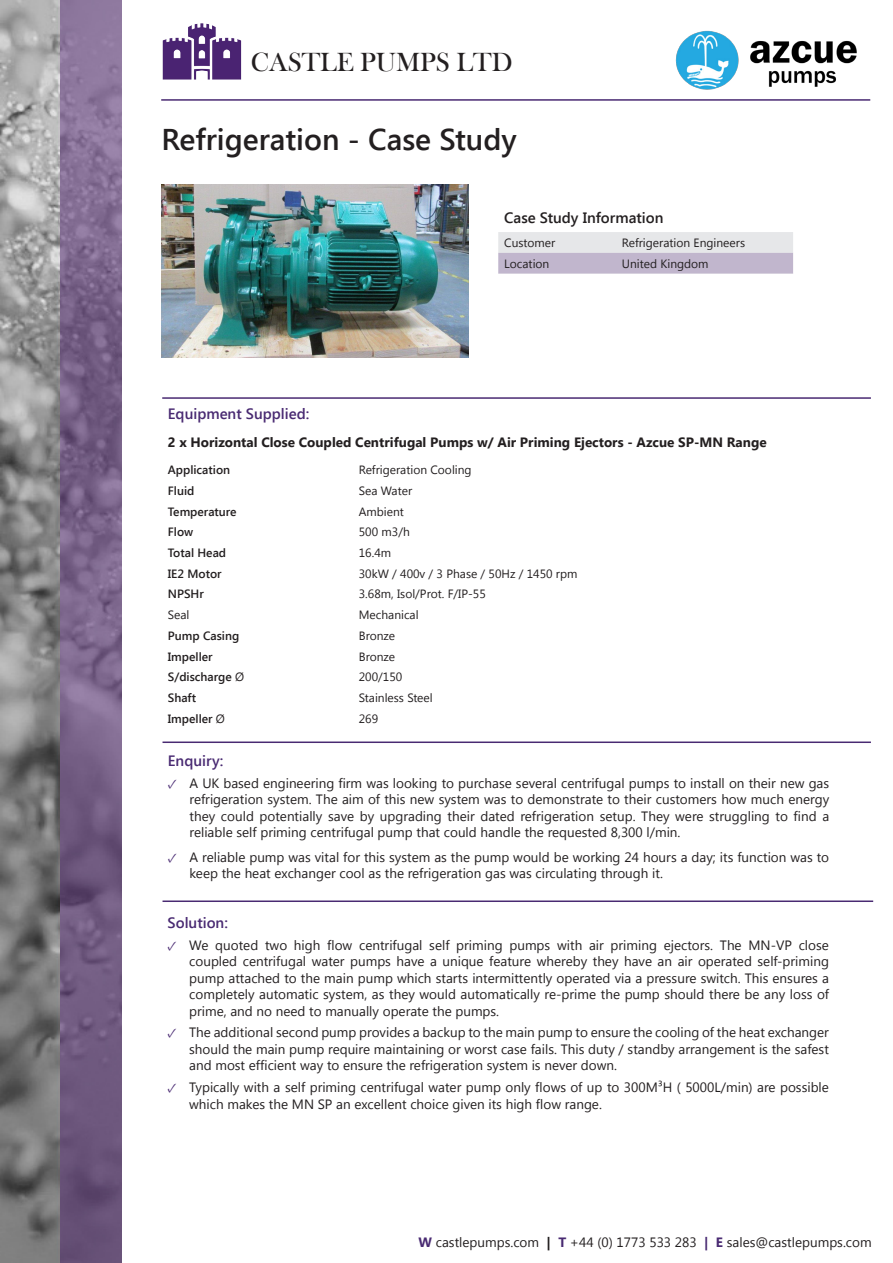
<style>
.page{position:relative;width:893px;height:1263px;background:#fff}
.page>*{position:absolute;margin:0;border:0;box-sizing:border-box;transform-origin:0 0}
.t1{font:600 30px "Segoe UI";color:#231f20}
.t2{font:27px "Bask Old Face";color:#231f20}
.t3{font:600 15px "Segoe UI";color:#492a72}
.t4{font:600 15px "Segoe UI";color:#231f20}
.t5{font:13.5px/16.5px "Segoe UI";color:#231f20;text-align:justify}
.t6{font:700 13.5px "Segoe UI";color:#231f20}
.t7{font:700 13.5px "Minion Pro";color:#492a72}
.t8{font:12px "Segoe UI";color:#231f20}
.t9{font:600 12px "Segoe UI";color:#231f20}
.s1{font-weight:400}
.s2{font-weight:700;color:#492a72}
.s3{font-weight:700}
</style>
<div class="page">
<img style="left:0;top:0;width:121px;height:1263px">
<img style="left:162px;top:23px;width:80px;height:57px">
<svg style="left:498px;top:232px;width:295px;height:42px;background:#d3cfdb"></svg>
<img style="left:161px;top:184px;width:307px;height:174px">
<hr style="left:161px;top:99px;width:709px;height:2px;background:#492a72">
<hr style="left:163px;top:741px;width:708px;height:2px;background:#492a72">
<hr style="left:162px;top:397px;width:709px;height:2px;background:#492a72">
<hr style="left:163px;top:900px;width:710px;height:2px;background:#492a72">
<img style="left:675px;top:30px;width:182px;height:60px">
<p class="t2" style="left:251px;top:47px;width:263px">CASTLE PUMPS LTD</p>
<p class="t1" style="left:162px;top:118px;width:357px">Refrigeration - Case Study</p>
<p class="t4" style="left:504px;top:208px;width:161px">Case Study Information</p>
<p class="t8" style="left:504px;top:234px;width:53px">Customer</p>
<p class="t8" style="left:622px;top:234px;width:125px">Refrigeration Engineers</p>
<p class="t8" style="left:504px;top:255px;width:47px">Location</p>
<p class="t8" style="left:622px;top:255px;width:88px">United Kingdom</p>
<p class="t3" style="left:168px;top:403px;width:143px">Equipment Supplied:</p>
<p class="t6" style="left:168px;top:432px;width:600px">2 x Horizontal Close Coupled Centrifugal Pumps w/ Air Priming Ejectors - Azcue SP-MN Range</p>
<p class="t9" style="left:168px;top:461px;width:64px">Application</p>
<p class="t8" style="left:359px;top:461px;width:114px">Refrigeration Cooling</p>
<p class="t9" style="left:168px;top:482px;width:28px">Fluid</p>
<p class="t8" style="left:359px;top:482px;width:55px">Sea Water</p>
<p class="t9" style="left:168px;top:503px;width:70px">Temperature</p>
<p class="t8" style="left:359px;top:503px;width:47px">Ambient</p>
<p class="t9" style="left:168px;top:524px;width:27px">Flow</p>
<p class="t8" style="left:359px;top:524px;width:52px">500 m3/h</p>
<p class="t9" style="left:168px;top:544px;width:60px">Total Head</p>
<p class="t8" style="left:359px;top:544px;width:34px">16.4m</p>
<p class="t9" style="left:168px;top:565px;width:55px">IE2 Motor</p>
<p class="t8" style="left:359px;top:565px;width:220px">30kW / 400v / 3 Phase / 50Hz / 1450 rpm</p>
<p class="t9" style="left:168px;top:586px;width:38px">NPSHr</p>
<p class="t8" style="left:359px;top:586px;width:129px">3.68m, Isol/Prot. F/IP-55</p>
<p class="t8" style="left:168px;top:607px;width:23px">Seal</p>
<p class="t8" style="left:359px;top:607px;width:61px">Mechanical</p>
<p class="t9" style="left:168px;top:627px;width:73px">Pump Casing</p>
<p class="t8" style="left:359px;top:627px;width:38px">Bronze</p>
<p class="t9" style="left:168px;top:648px;width:46px">Impeller</p>
<p class="t8" style="left:359px;top:648px;width:38px">Bronze</p>
<p class="t9" style="left:168px;top:669px;width:78px">S/discharge <span class="s1">Ø</span></p>
<p class="t8" style="left:359px;top:669px;width:45px">200/150</p>
<p class="t9" style="left:168px;top:689px;width:30px">Shaft</p>
<p class="t8" style="left:359px;top:689px;width:75px">Stainless Steel</p>
<p class="t9" style="left:168px;top:710px;width:59px">Impeller <span class="s1">Ø</span></p>
<p class="t8" style="left:359px;top:710px;width:21px">269</p>
<p class="t3" style="left:168px;top:750px;width:57px">Enquiry:</p>
<p class="t7" style="left:168px;top:774px;width:11px">✓</p>
<p class="t5" style="left:189px;top:774px;width:641px">A UK based engineering firm was looking to purchase several centrifugal pumps to install on their new gas refrigeration system. The aim of this new system was to demonstrate to their customers how much energy they could potentially save by upgrading their dated refrigeration setup. They were struggling to find a reliable self priming centrifugal pump that could handle the requested 8,300 l/min.</p>
<p class="t7" style="left:168px;top:848px;width:11px">✓</p>
<p class="t5" style="left:189px;top:848px;width:641px">A reliable pump was vital for this system as the pump would be working 24 hours a day; its function was to keep the heat exchanger cool as the refrigeration gas was circulating through it.</p>
<p class="t3" style="left:168px;top:912px;width:62px">Solution:</p>
<p class="t7" style="left:168px;top:936px;width:11px">✓</p>
<p class="t5" style="left:189px;top:936px;width:641px">We quoted two high flow centrifugal self priming pumps with air priming ejectors. The MN-VP close coupled centrifugal water pumps have a unique feature whereby they have an air operated self-priming pump attached to the main pump which starts intermittently operated via a pressure switch. This ensures a completely automatic system, as they would automatically re-prime the pump should there be any loss of prime, and no need to manually operate the pumps.</p>
<p class="t7" style="left:168px;top:1023px;width:11px">✓</p>
<p class="t5" style="left:189px;top:1024px;width:641px">The additional second pump provides a backup to the main pump to ensure the cooling of the heat exchanger should the main pump require maintaining or worst case fails. This duty / standby arrangement is the safest and most efficient way to ensure the refrigeration system is never down.</p>
<p class="t7" style="left:168px;top:1078px;width:11px">✓</p>
<p class="t5" style="left:189px;top:1078px;width:641px">Typically with a self priming centrifugal water pump only flows of up to 300M³H ( 5000L/min) are possible which makes the MN SP an excellent choice given its high flow range.</p>
<p class="t5" style="left:419px;top:1233px;width:455px"><span class="s2">W</span> castlepumps.com <span class="s3">|</span> <span class="s2">T</span> +44 (0) 1773 533 283 <span class="s2">| E</span> sales@castlepumps.com</p>
</div>
